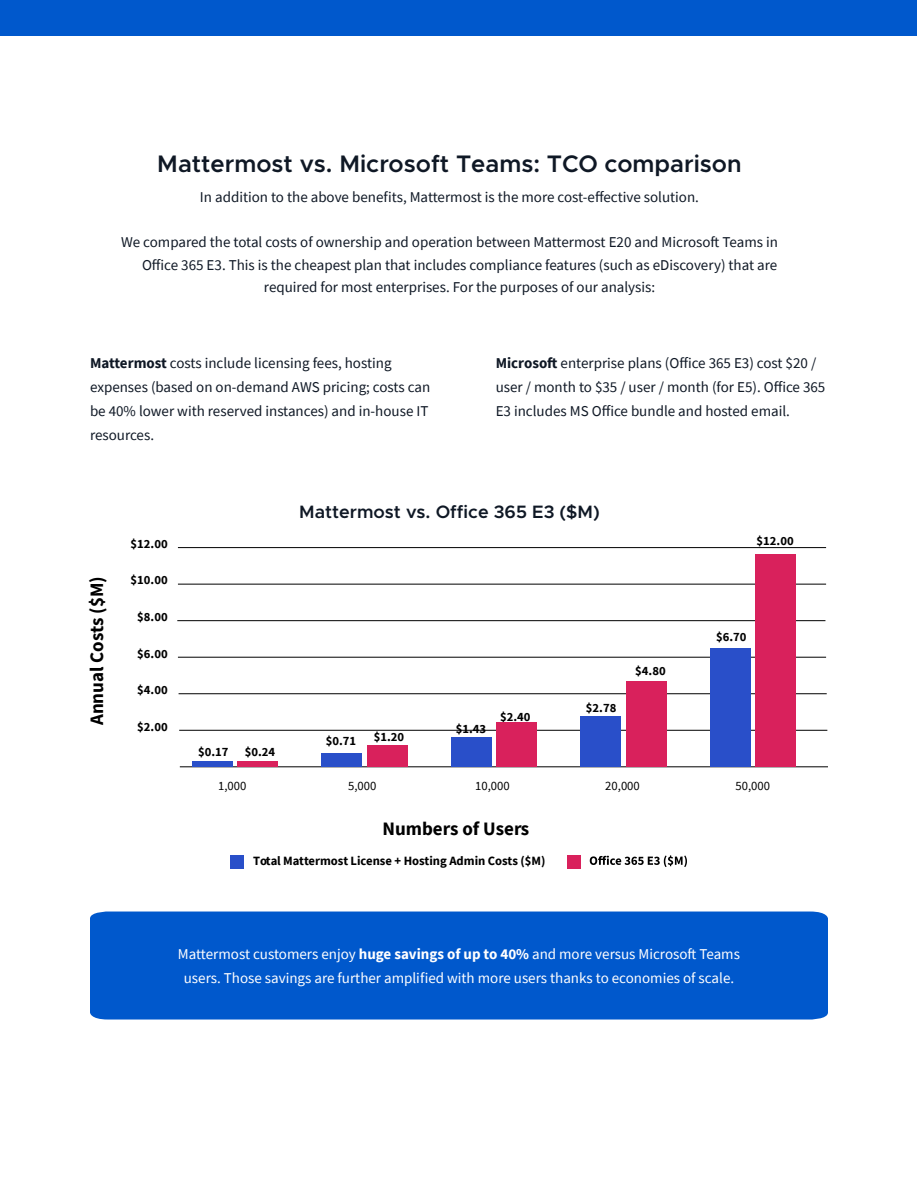
<style>
.page{position:relative;width:918px;height:1188px;background:#fff}
.page>*{position:absolute;margin:0;border:0;box-sizing:border-box;transform-origin:0 0}
.Bullets{font:600 24px "Metropolis";color:#0f1825}
.t1{font:700 18.9px "Source Sans Pro";color:#000}
.Bullets-2{font:600 18px "Metropolis";color:#0f1825}
.Bullets-3{font:15px/24px "Source Sans Pro";color:#0f1825}
.t2{font:15px/24px "Source Sans Pro";color:#fff;text-align:center}
.t3{font:700 12.6px "Source Sans Pro";color:#000}
.t4{font:12.6px "Source Sans Pro";color:#000}
.s1{font-weight:700}
</style>
<div class="page">
<div style="left:1px;top:0;width:916px;height:35px;background:#0058cc"></div>
<div style="left:90px;top:912px;width:738px;height:108px;background:#0058cc"></div>
<hr style="left:177px;top:620px;width:648px;height:1px;background:#000">
<hr style="left:178px;top:657px;width:648px;height:1px;background:#000">
<hr style="left:178px;top:547px;width:648px;height:1px;background:#000">
<hr style="left:178px;top:584px;width:648px;height:1px;background:#000">
<hr style="left:179px;top:693px;width:648px;height:1px;background:#000">
<hr style="left:179px;top:730px;width:648px;height:1px;background:#000">
<hr style="left:180px;top:767px;width:648px;height:1px;background:#000">
<svg style="left:590px;top:855px;width:97px;height:12px"></svg>
<div style="left:755px;top:555px;width:41px;height:212px;background:#d9215c"></div>
<div style="left:626px;top:681px;width:40px;height:86px;background:#d9215c"></div>
<div style="left:496px;top:723px;width:41px;height:44px;background:#d9215c"></div>
<div style="left:367px;top:745px;width:40px;height:22px;background:#d9215c"></div>
<div style="left:710px;top:648px;width:40px;height:119px;background:#294fc9"></div>
<div style="left:580px;top:716px;width:41px;height:51px;background:#294fc9"></div>
<div style="left:451px;top:738px;width:40px;height:29px;background:#294fc9"></div>
<div style="left:321px;top:753px;width:41px;height:14px;background:#294fc9"></div>
<div style="left:237px;top:762px;width:41px;height:5px;background:#d9215c"></div>
<div style="left:192px;top:762px;width:40px;height:5px;background:#294fc9"></div>
<div style="left:230px;top:855px;width:14px;height:14px;background:#294fc9"></div>
<div style="left:567px;top:855px;width:14px;height:14px;background:#d9215c"></div>
<p class="Bullets" style="left:157px;top:149px;width:586px">Mattermost vs. Microsoft Teams: TCO comparison</p>
<p class="Bullets-3" style="left:200px;top:185px;width:501px">In addition to the above benefits, Mattermost is the more cost-effective solution.</p>
<p class="Bullets-3" style="left:121px;top:230px;width:658px">We compared the total costs of ownership and operation between Mattermost E20 and Microsoft Teams in</p>
<p class="Bullets-3" style="left:142px;top:253px;width:637px">Office 365 E3. This is the cheapest plan that includes compliance features (such as eDiscovery) that are</p>
<p class="Bullets-3" style="left:264px;top:275px;width:393px">required for most enterprises. For the purposes of our analysis:</p>
<p class="Bullets-3" style="left:90px;top:351px;width:342px"><span class="s1">Mattermost</span> costs include licensing fees, hosting expenses (based on on-demand AWS pricing; costs can be 40% lower with reserved instances) and in-house IT resources.</p>
<p class="Bullets-3" style="left:496px;top:351px;width:331px"><span class="s1">Microsoft</span> enterprise plans (Office 365 E3) cost $20 / user / month to $35 / user / month (for E5). Office 365<br>E3 includes MS Office bundle and hosted email.</p>
<p class="Bullets-2" style="left:299px;top:500px;width:302px">Mattermost vs. Office 365 E3 ($M)</p>
<p class="t1" style="left:84px;top:725px;width:150px;rotate:-90deg">Annual Costs ($M)</p>
<p class="t3" style="left:131px;top:535px;width:39px">$12.00</p>
<p class="t3" style="left:757px;top:532px;width:39px">$12.00</p>
<p class="t3" style="left:131px;top:572px;width:39px">$10.00</p>
<p class="t3" style="left:137px;top:608px;width:32px">$8.00</p>
<p class="t3" style="left:137px;top:645px;width:32px">$6.00</p>
<p class="t3" style="left:137px;top:681px;width:32px">$4.00</p>
<p class="t3" style="left:137px;top:718px;width:32px">$2.00</p>
<p class="t3" style="left:198px;top:743px;width:32px">$0.17</p>
<p class="t3" style="left:245px;top:743px;width:32px">$0.24</p>
<p class="t3" style="left:326px;top:732px;width:32px">$0.71</p>
<p class="t3" style="left:374px;top:728px;width:32px">$1.20</p>
<p class="t3" style="left:456px;top:721px;width:32px">$1.43</p>
<p class="t3" style="left:500px;top:708px;width:32px">$2.40</p>
<p class="t3" style="left:586px;top:699px;width:32px">$2.78</p>
<p class="t3" style="left:635px;top:663px;width:32px">$4.80</p>
<p class="t3" style="left:716px;top:628px;width:32px">$6.70</p>
<p class="t4" style="left:218px;top:778px;width:30px">1,000</p>
<p class="t4" style="left:348px;top:778px;width:30px">5,000</p>
<p class="t4" style="left:475px;top:778px;width:36px">10,000</p>
<p class="t4" style="left:605px;top:778px;width:36px">20,000</p>
<p class="t4" style="left:735px;top:778px;width:36px">50,000</p>
<p class="t1" style="left:382px;top:816px;width:148px">Numbers of Users</p>
<p class="t3" style="left:253px;top:852px;width:294px">Total Mattermost License + Hosting Admin Costs ($M)</p>
<p class="t2" style="left:178px;top:942px;width:564px">Mattermost customers enjoy <span class="s1">huge savings of up to 40%</span> and more versus Microsoft Teams users. Those savings are further amplified with more users thanks to economies of scale.</p>
</div>
